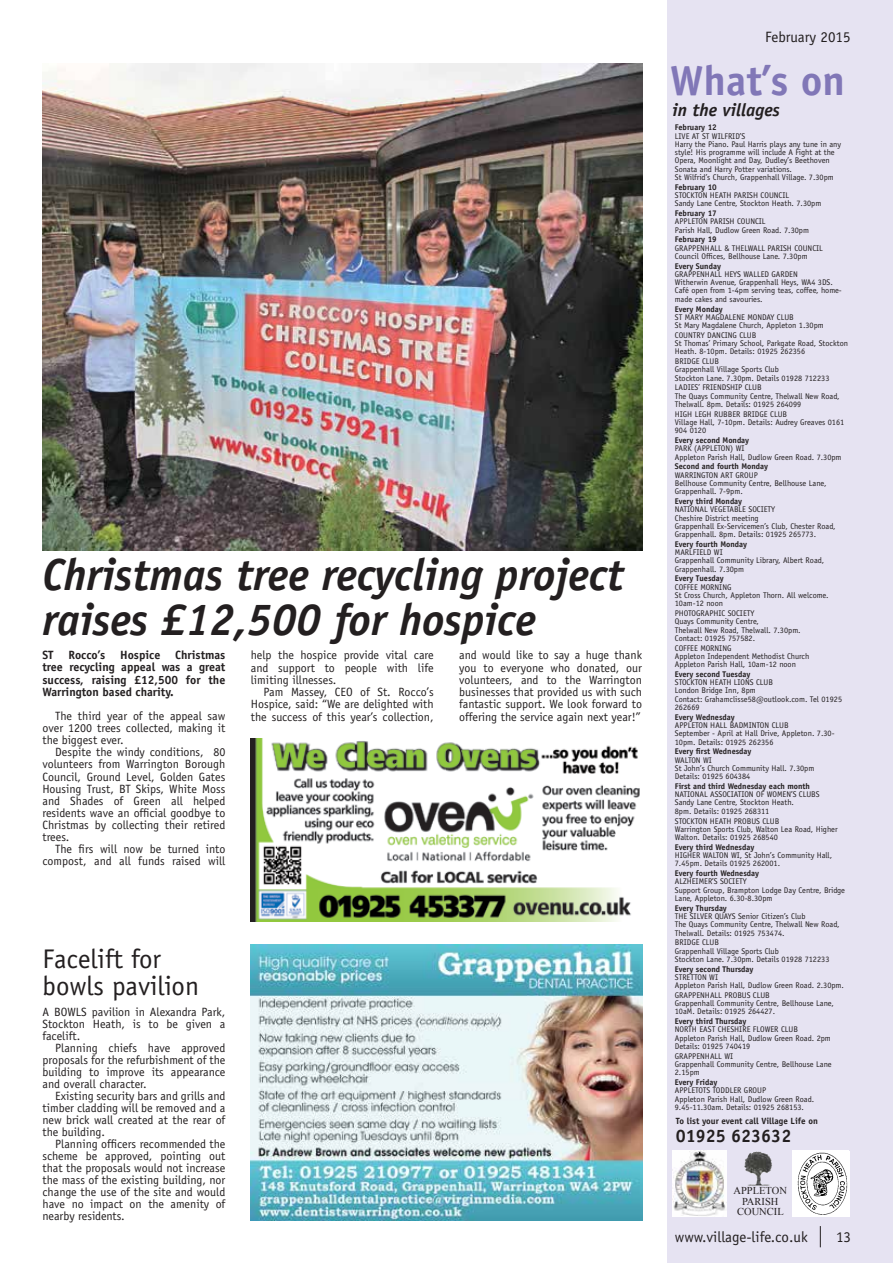
<style>
.page{position:relative;width:893px;height:1263px;background:#fff}
.page>*{position:absolute;margin:0;border:0;box-sizing:border-box;transform-origin:0 0}
.t1{font:italic 700 45px/45px "Officina Sans Std";color:#231f20}
.t2{font:700 42px "Officina Sans Std";color:#8177b7}
.t3{font:27px/27px "Officina Sans Std";color:#231f20}
.t4{font:italic 700 18px "Officina Sans Std";color:#231f20}
.t5{font:700 18px "Officina Sans Std";color:#231f20}
.t6{font:15px "Officina Sans Std";color:#231f20}
.t7{font:12px/12px "Officina Sans Std";color:#231f20;text-align:justify}
.t8{font:700 12px/12.1px "Officina Sans Std";color:#231f20;text-align:justify}
.t9{font:10.5px/10.5px "Times New Roman";color:#231f20;text-align:center}
.t10{font:700 9px "Officina Sans Std";color:#231f20}
.t11{font:8.25px/8.2px "Officina Sans Std";color:#231f20}
.t12{font:700 8.25px "Officina Sans Std";color:#231f20}
</style>
<div class="page">
<div style="left:668px;top:0;width:225px;height:1263px;background:#e6e3f2"></div>
<img style="left:744px;top:1152px;width:12px;height:19px">
<div style="left:793px;top:1150px;width:56px;height:66px;background:#fff"></div>
<img style="left:797px;top:1152px;width:51px;height:63px">
<img style="left:673px;top:1150px;width:53px;height:66px">
<svg style="left:820px;top:1226px;width:1px;height:21px"></svg>
<img style="left:251px;top:944px;width:391px;height:276px">
<img style="left:251px;top:739px;width:389px;height:182px">
<img style="left:43px;top:64px;width:599px;height:487px">
<h1 class="t1" style="left:43px;top:552px;width:583px">Christmas tree recycling project raises £12,500 for hospice</h1>
<h3 class="t8" style="left:43px;top:649px;width:184px">ST Rocco’s Hospice Christmas tree recycling appeal was a great success, raising £12,500 for the Warrington based charity.</h3>
<h3 class="t7" style="left:43px;top:710px;width:184px;text-indent:13px">The third year of the appeal saw over 1200 trees collected, making it the biggest ever.</h3>
<p class="t7" style="left:43px;top:746px;width:184px;text-indent:13px">Despite the windy conditions, 80 volunteers from Warrington Borough Council, Ground Level, Golden Gates Housing Trust, BT Skips, White Moss and Shades of Green all helped residents wave an official goodbye to Christmas by collecting their retired trees.</p>
<h3 class="t7" style="left:43px;top:843px;width:184px;text-align:right">The firs will now be turned into compost, and all funds raised will</h3>
<h3 class="t7" style="left:459px;top:649px;width:184px">and would like to say a huge thank you to everyone who donated, our volunteers, and to the Warrington businesses that provided us with such fantastic support. We look forward to offering the service again next year!”</h3>
<h3 class="t7" style="left:251px;top:649px;width:184px">help the hospice provide vital care and support to people with life limiting illnesses.</h3>
<h3 class="t7" style="left:251px;top:686px;width:184px;text-indent:13px">Pam Massey, CEO of St. Rocco’s Hospice, said: “We are delighted with the success of this year’s collection,</h3>
<h3 class="t3" style="left:43px;top:945px;width:158px">Facelift for bowls pavilion</h3>
<h3 class="t7" style="left:43px;top:1006px;width:184px">A BOWLS pavilion in Alexandra Park, Stockton Heath, is to be given a facelift.</h3>
<h3 class="t7" style="left:43px;top:1042px;width:184px;text-indent:13px">Planning chiefs have approved proposals for the refurbishment of the building to improve its appearance and overall character.</h3>
<h3 class="t7" style="left:43px;top:1090px;width:184px;text-indent:13px">Existing security bars and grills and timber cladding will be removed and a new brick wall created at the rear of the building.</h3>
<h3 class="t7" style="left:43px;top:1138px;width:184px;text-indent:13px">Planning officers recommended the scheme be approved, pointing out that the proposals would not increase the mass of the existing building, nor change the use of the site and would have no impact on the amenity of nearby residents.</h3>
<h3 class="t6" style="left:765px;top:28px;width:87px">February 2015</h3>
<h2 class="t2" style="left:670px;top:55px;width:176px">What’s on</h2>
<h3 class="t4" style="left:673px;top:99px;width:109px">in the villages</h3>
<p class="t12" style="left:675px;top:122px;width:44px">February 12</p>
<p class="t11" style="left:675px;top:132px;width:168px">LIVE AT ST WILFRID’S<br>Harry the Piano. Paul Harris plays any tune in any style! His programme will include A Fight at the Opera, Moonlight and Day, Dudley’s Beethoven Sonata and Harry Potter variations.<br>St Wilfrid’s Church, Grappenhall Village. 7.30pm</p>
<p class="t12" style="left:675px;top:182px;width:44px">February 10</p>
<p class="t11" style="left:675px;top:191px;width:148px">STOCKTON HEATH PARISH COUNCIL<br>Sandy Lane Centre, Stockton Heath. 7.30pm</p>
<p class="t12" style="left:675px;top:208px;width:44px">February 17</p>
<p class="t11" style="left:675px;top:217px;width:136px">APPLETON PARISH COUNCIL<br>Parish Hall, Dudlow Green Road. 7.30pm</p>
<p class="t12" style="left:675px;top:234px;width:44px">February 19</p>
<p class="t11" style="left:675px;top:244px;width:150px">GRAPPENHALL &amp; THELWALL PARISH COUNCIL<br>Council Offices, Bellhouse Lane. 7.30pm</p>
<p class="t12" style="left:675px;top:261px;width:48px">Every Sunday</p>
<p class="t11" style="left:675px;top:270px;width:169px">GRAPPENHALL HEYS WALLED GARDEN<br>Witherwin Avenue, Grappenhall Heys, WA4 3DS.<br>Café open from 1-4pm serving teas, coffee, home&shy;made cakes and savouries.</p>
<p class="t12" style="left:675px;top:304px;width:49px">Every Monday</p>
<p class="t11" style="left:675px;top:313px;width:150px">ST MARY MAGDALENE MONDAY CLUB<br>St Mary Magdalene Church, Appleton 1.30pm</p>
<p class="t11" style="left:675px;top:331px;width:175px">COUNTRY DANCING CLUB<br>St Thomas’ Primary School, Parkgate Road, Stockton<br>Heath. 8-10pm. Details: 01925 262356</p>
<p class="t11" style="left:675px;top:357px;width:156px">BRIDGE CLUB<br>Grappenhall Village Sports Club<br>Stockton Lane. 7.30pm. Details 01928 712233</p>
<p class="t11" style="left:675px;top:384px;width:166px">LADIES’ FRIENDSHIP CLUB<br>The Quays Community Centre, Thelwall New Road,<br>Thelwall. 8pm. Details: 01925 264099</p>
<p class="t11" style="left:675px;top:410px;width:171px">HIGH LEGH RUBBER BRIDGE CLUB<br>Village Hall, 7-10pm. Details: Audrey Greaves 0161<br>904 0120</p>
<p class="t12" style="left:675px;top:435px;width:76px">Every second Monday</p>
<p class="t11" style="left:675px;top:444px;width:168px">PARK (APPLETON) WI<br>Appleton Parish Hall, Dudlow Green Road. 7.30pm</p>
<p class="t12" style="left:675px;top:461px;width:95px">Second and fourth Monday</p>
<p class="t11" style="left:675px;top:471px;width:153px">WARRINGTON ART GROUP<br>Bellhouse Community Centre, Bellhouse Lane,<br>Grappenhall. 7-9pm.</p>
<p class="t12" style="left:675px;top:496px;width:69px">Every third Monday</p>
<p class="t11" style="left:675px;top:505px;width:162px">NATIONAL VEGETABLE SOCIETY<br>Cheshire District meeting<br>Grappenhall Ex-Servicemen’s Club, Chester Road, Grappenhall. 8pm. Details: 01925 265773.</p>
<p class="t12" style="left:675px;top:539px;width:74px">Every fourth Monday</p>
<p class="t11" style="left:675px;top:548px;width:151px">MARLFIELD WI<br>Grappenhall Community Library, Albert Road,<br>Grappenhall. 7.30pm</p>
<p class="t12" style="left:675px;top:573px;width:50px">Every Tuesday</p>
<p class="t11" style="left:675px;top:583px;width:155px">COFFEE MORNING<br>St Cross Church, Appleton Thorn. All welcome.<br>10am-12 noon</p>
<p class="t11" style="left:675px;top:609px;width:127px">PHOTOGRAPHIC SOCIETY<br>Quays Community Centre,<br>Thelwall New Road, Thelwall. 7.30pm.<br>Contact: 01925 757582.</p>
<p class="t11" style="left:675px;top:644px;width:136px">COFFEE MORNING<br>Appleton Independent Methodist Church<br>Appleton Parish Hall, 10am-12 noon</p>
<p class="t12" style="left:675px;top:669px;width:77px">Every second Tuesday</p>
<p class="t11" style="left:675px;top:678px;width:169px">STOCKTON HEATH LIONS CLUB<br>London Bridge Inn, 8pm<br>Contact: Grahamclisse58@outlook.com. Tel 01925<br>262669</p>
<p class="t12" style="left:675px;top:712px;width:61px">Every Wednesday</p>
<p class="t11" style="left:675px;top:721px;width:161px">APPLETON HALL BADMINTON CLUB<br>September - April at Hall Drive, Appleton. 7.30-<br>10pm. Details: 01925 262356</p>
<p class="t12" style="left:675px;top:746px;width:78px">Every first Wednesday</p>
<p class="t11" style="left:675px;top:756px;width:141px">WALTON WI<br>St John’s Church Community Hall. 7.30pm<br>Details: 01925 604384</p>
<p class="t12" style="left:675px;top:781px;width:137px">First and third Wednesday each month</p>
<p class="t11" style="left:675px;top:790px;width:146px">NATIONAL ASSOCIATION OF WOMEN’S CLUBS<br>Sandy Lane Centre, Stockton Heath.<br>8pm. Details: 01925 268311</p>
<p class="t11" style="left:675px;top:816px;width:164px">STOCKTON HEATH PROBUS CLUB<br>Warrington Sports Club, Walton Lea Road, Higher<br>Walton. Details: 01925 268540</p>
<p class="t12" style="left:675px;top:842px;width:81px">Every third Wednesday</p>
<p class="t11" style="left:675px;top:851px;width:159px">HIGHER WALTON WI, St John’s Community Hall,<br>7.45pm. Details 01925 262001.</p>
<p class="t12" style="left:675px;top:868px;width:86px">Every fourth Wednesday</p>
<p class="t11" style="left:675px;top:877px;width:172px">ALZHEIMER’S SOCIETY<br>Support Group, Brampton Lodge Day Centre, Bridge<br>Lane, Appleton. 6.30-8.30pm</p>
<p class="t12" style="left:675px;top:903px;width:54px">Every Thursday</p>
<p class="t11" style="left:675px;top:912px;width:166px">THE SILVER QUAYS Senior Citizen’s Club<br>The Quays Community Centre, Thelwall New Road,<br>Thelwall. Details: 01925 753474.</p>
<p class="t11" style="left:675px;top:938px;width:156px">BRIDGE CLUB<br>Grappenhall Village Sports Club<br>Stockton Lane. 7.30pm. Details 01928 712233</p>
<p class="t12" style="left:675px;top:964px;width:80px">Every second Thursday</p>
<p class="t11" style="left:675px;top:973px;width:171px">STRETTON WI<br>Appleton Parish Hall, Dudlow Green Road. 2.30pm.</p>
<p class="t11" style="left:675px;top:991px;width:160px">GRAPPENHALL PROBUS CLUB<br>Grappenhall Community Centre, Bellhouse Lane,<br>10aM. Details: 01925 264427.</p>
<p class="t12" style="left:675px;top:1016px;width:73px">Every third Thursday</p>
<p class="t11" style="left:675px;top:1025px;width:158px">NORTH EAST CHESHIRE FLOWER CLUB<br>Appleton Parish Hall, Dudlow Green Road. 2pm<br>Details: 01925 740419</p>
<p class="t11" style="left:675px;top:1052px;width:158px">GRAPPENHALL WI<br>Grappenhall Community Centre, Bellhouse Lane<br>2.15pm</p>
<p class="t12" style="left:675px;top:1077px;width:44px">Every Friday</p>
<p class="t11" style="left:675px;top:1086px;width:141px">APPLETOTS TODDLER GROUP<br>Appleton Parish Hall, Dudlow Green Road.<br>9.45-11.30am. Details: 01925 268153.</p>
<p class="t10" style="left:676px;top:1115px;width:143px">To list your event call Village Life on</p>
<h3 class="t5" style="left:676px;top:1124px;width:117px">01925 623632</h3>
<p class="t9" style="left:733px;top:1185px;width:55px">APPLETON<br>PARISH<br>COUNCIL</p>
<h3 class="t6" style="left:675px;top:1228px;width:134px">www.village-life.co.uk</h3>
<h3 class="t6" style="left:836px;top:1228px;width:16px">13</h3>
</div>
